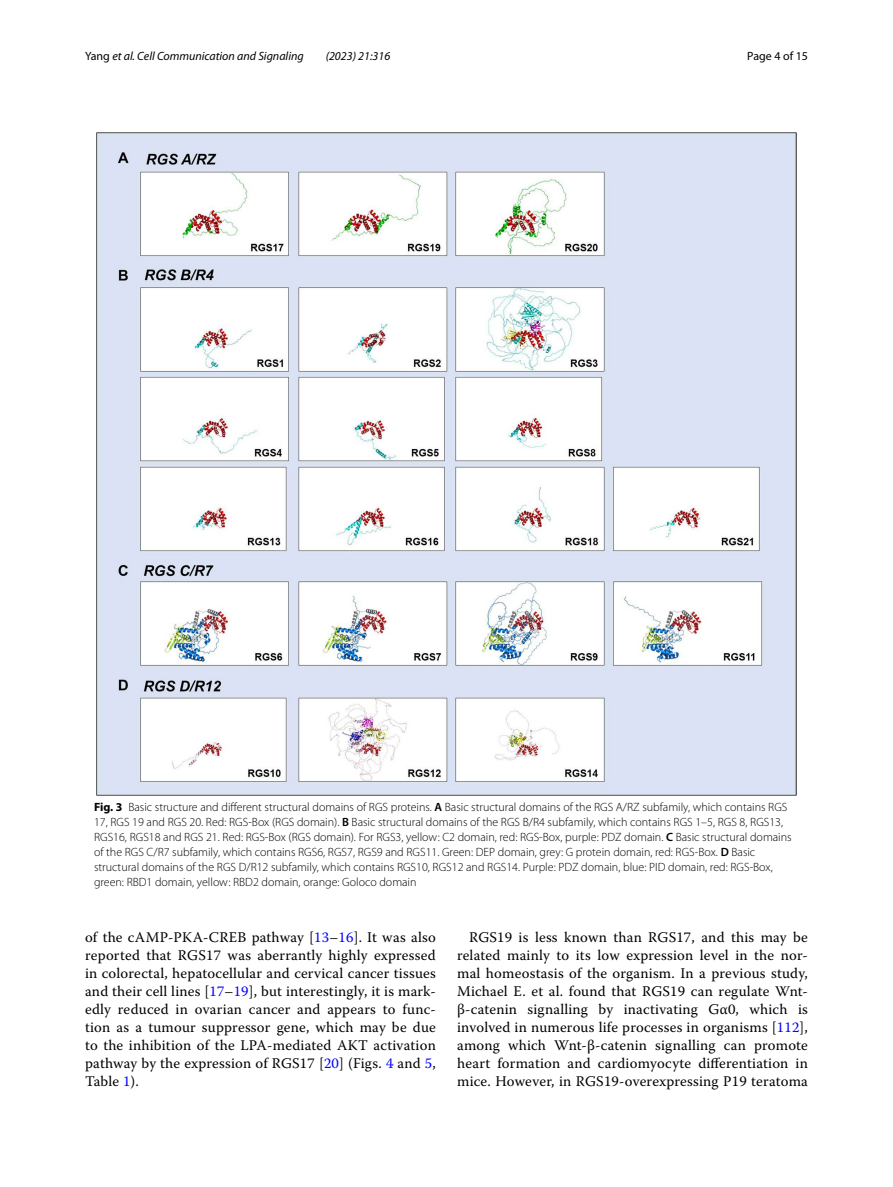
<style>
.page{position:relative;width:893px;height:1187px;background:#fff}
.page>*{position:absolute;margin:0;border:0;box-sizing:border-box;transform-origin:0 0}
.t1{font:14.7px/18px "Warnock Pro";letter-spacing:.015em;color:#000;text-align:justify}
.t2{font:300 12px/15px "Myriad Pro";color:#000}
.t3{font:italic 12px "Myriad Pro";color:#000}
.t4{font:12px "Myriad Pro";color:#000}
.s1{font-style:normal}
.s2{font-weight:700}
.s3{font-weight:600}
.s4{color:#00f}
</style>
<div class="page">
<img style="left:96px;top:133px;width:701px;height:662px">
<p class="t3" style="left:85px;top:48px;width:220px"><span class="s1">Yang</span> et al. Cell Communication and Signaling</p>
<p class="t3" style="left:326px;top:48px;width:66px">(2023) 21:316</p>
<p class="t4" style="left:747px;top:49px;width:62px">Page 4 of 15</p>
<p class="t2" style="left:94px;top:799px;width:699px"><span class="s2">Fig. 3</span> Basic structure and different structural domains of RGS proteins. <span class="s3">A</span> Basic structural domains of the RGS A/RZ subfamily, which contains RGS 17, RGS 19 and RGS 20. Red: RGS-Box (RGS domain). <span class="s3">B</span> Basic structural domains of the RGS B/R4 subfamily, which contains RGS 1–5, RGS 8, RGS13, RGS16, RGS18 and RGS 21. Red: RGS-Box (RGS domain). For RGS3, yellow: C2 domain, red: RGS-Box, purple: PDZ domain. <span class="s3">C</span> Basic structural domains of the RGS C/R7 subfamily, which contains RGS6, RGS7, RGS9 and RGS11. Green: DEP domain, grey: G protein domain, red: RGS-Box. <span class="s3">D</span> Basic structural domains of the RGS D/R12 subfamily, which contains RGS10, RGS12 and RGS14. Purple: PDZ domain, blue: PID domain, red: RGS-Box, green: RBD1 domain, yellow: RBD2 domain, orange: Goloco domain</p>
<p class="t1" style="left:85px;top:927px;width:352px">of the cAMP-PKA-CREB pathway [<span class="s4">13</span>–<span class="s4">16</span>]. It was also reported that RGS17 was aberrantly highly expressed in colorectal, hepatocellular and cervical cancer tissues and their cell lines [<span class="s4">17</span>–<span class="s4">19</span>], but interestingly, it is mark&shy;edly reduced in ovarian cancer and appears to func&shy;tion as a tumour suppressor gene, which may be due to the inhibition of the LPA-mediated AKT activation pathway by the expression of RGS17 [<span class="s4">20</span>] (Figs. <span class="s4">4</span> and <span class="s4">5</span>, Table <span class="s4">1</span>).</p>
<p class="t1" style="left:457px;top:927px;width:352px;text-indent:12px">RGS19 is less known than RGS17, and this may be related mainly to its low expression level in the nor&shy;mal homeostasis of the organism. In a previous study, Michael E. et al. found that RGS19 can regulate Wnt&shy;β-catenin signalling by inactivating Gα0, which is involved in numerous life processes in organisms [<span class="s4">112</span>], among which Wnt-β-catenin signalling can promote heart formation and cardiomyocyte differentiation in mice. However, in RGS19-overexpressing P19 teratoma</p>
</div>
